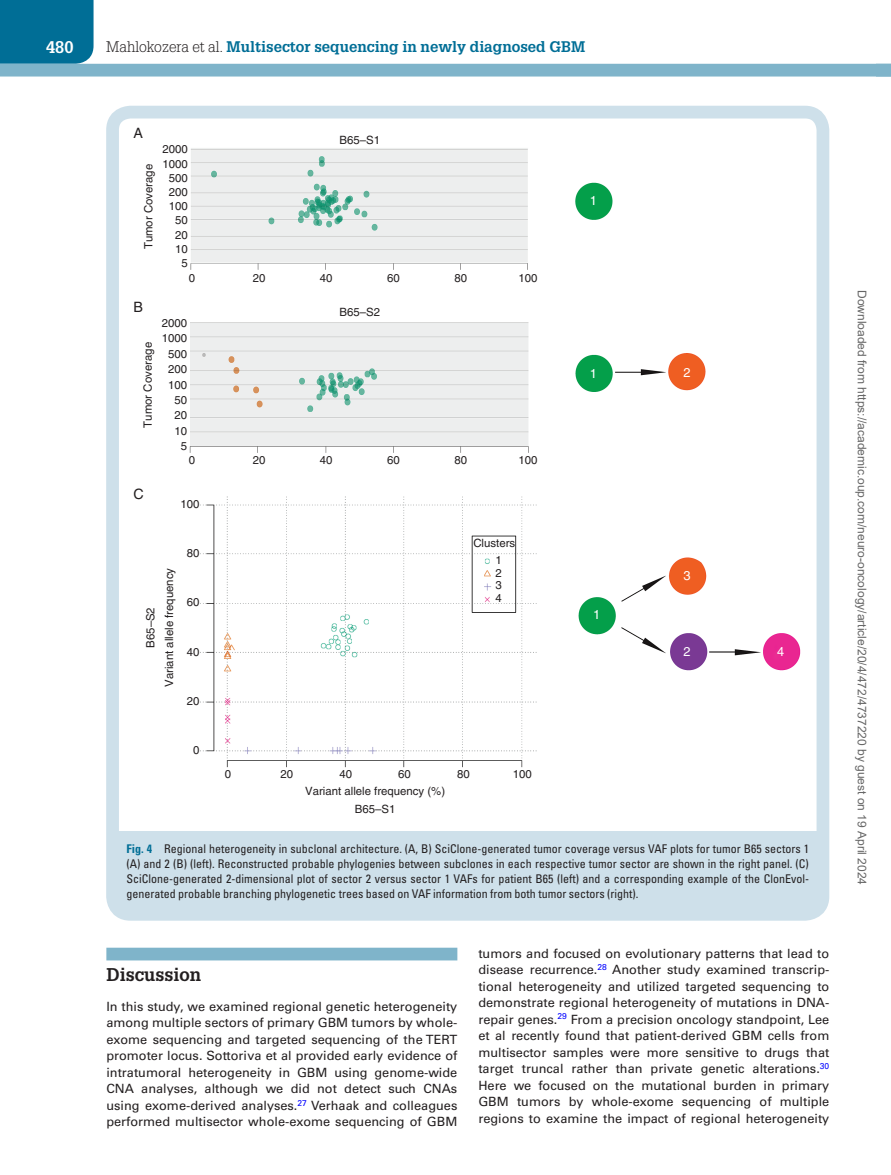
<style>
.page{position:relative;width:891px;height:1175px;background:#fff}
.page>*{position:absolute;margin:0;border:0;box-sizing:border-box;transform-origin:0 0}
.t1{font:700 18px "Glypha LT Std";color:#231f20}
.t2{font:700 16.5px "Glypha LT Std";color:#fff}
.t3{font:700 15px "Glypha LT Std";color:#006e96}
.t4{font:14.25px "Helvetica";color:#231f20}
.t5{font:12.9px "Helvetica";color:#fff}
.t6{font:12.75px/16.5px "Univers LT Std";color:#231f20;text-align:justify}
.t7{font:condensed 12px/15px "Univers LT Std";color:#231f20;text-align:justify}
.t8{font:12px "Arial";color:#666}
.t9{font:11.4px/14.2px "Helvetica";color:#231f20;text-align:center}
.s1{font-weight:300;color:#231f20}
.s2{font-weight:700;color:#006e96}
</style>
<div class="page">
<div style="left:0;top:0;width:94px;height:64px;background:#006e96"></div>
<div style="left:0;top:64px;width:891px;height:12px;background:#7fb4ca"></div>
<div style="left:106px;top:947px;width:351px;height:13px;background:#7fb4ca"></div>
<div style="left:117px;top:831px;width:701px;height:80px;background:#cee0ea"></div>
<img style="left:190px;top:148px;width:610px;height:619px">
<div style="left:106px;top:106px;width:723px;height:814px;border:13px solid #cee0ea;border-radius:18px"></div>
<p class="t2" style="left:46px;top:37px;width:29px">480</p>
<p class="t3" style="left:106px;top:37px;width:481px"><span class="s1">Mahlokozera et al.</span> Multisector sequencing in newly diagnosed GBM</p>
<p class="t4" style="left:133px;top:125px;width:11px">A</p>
<p class="t9" style="left:162px;top:142px;width:27px">2000<br>1000<br>500<br>200</p>
<p class="t9" style="left:141px;top:249px;width:87px;rotate:-90deg">Tumor Coverage</p>
<p class="t9" style="left:169px;top:199px;width:21px;text-align:right">100<br>50<br>20<br>10<br>5</p>
<p class="t4" style="left:133px;top:299px;width:11px">B</p>
<p class="t9" style="left:189px;top:271px;width:8px">0</p>
<p class="t9" style="left:162px;top:315px;width:27px;line-height:15.5px">2000<br>1000<br>500<br>200</p>
<p class="t9" style="left:141px;top:427px;width:87px;rotate:-90deg">Tumor Coverage</p>
<p class="t9" style="left:168px;top:377px;width:21px;line-height:15.5px;text-align:right">100<br>50<br>20<br>10<br>5</p>
<p class="t9" style="left:340px;top:133px;width:42px">B65–S1</p>
<p class="t9" style="left:253px;top:271px;width:14px">20</p>
<p class="t9" style="left:320px;top:271px;width:14px">40</p>
<p class="t9" style="left:387px;top:271px;width:14px">60</p>
<p class="t9" style="left:340px;top:305px;width:42px">B65–S2</p>
<p class="t9" style="left:454px;top:271px;width:14px">80</p>
<p class="t9" style="left:518px;top:271px;width:21px">100</p>
<p class="t4" style="left:133px;top:486px;width:12px">C</p>
<p class="t9" style="left:189px;top:453px;width:8px">0</p>
<p class="t9" style="left:253px;top:453px;width:14px">20</p>
<p class="t9" style="left:320px;top:453px;width:14px">40</p>
<p class="t9" style="left:387px;top:453px;width:14px">60</p>
<p class="t9" style="left:454px;top:453px;width:14px">80</p>
<p class="t9" style="left:518px;top:453px;width:21px">100</p>
<p class="t9" style="left:180px;top:497px;width:21px">100</p>
<p class="t9" style="left:143px;top:647px;width:42px;rotate:-90deg">B65–S2</p>
<p class="t9" style="left:162px;top:687px;width:121px;rotate:-90deg">Variant allele frequency</p>
<p class="t9" style="left:187px;top:546px;width:14px">80</p>
<p class="t9" style="left:187px;top:595px;width:14px">60</p>
<p class="t9" style="left:187px;top:644px;width:14px">40</p>
<p class="t9" style="left:187px;top:693px;width:14px">20</p>
<p class="t9" style="left:473px;top:536px;width:43px">Clusters</p>
<p class="t9" style="left:495px;top:579px;width:8px;line-height:12.9px;text-align:left">3<br>4</p>
<p class="t9" style="left:495px;top:553px;width:8px;line-height:12.9px;text-align:left">1<br>2</p>
<p class="t9" style="left:193px;top:743px;width:8px">0</p>
<p class="t9" style="left:225px;top:767px;width:8px">0</p>
<p class="t9" style="left:281px;top:767px;width:14px">20</p>
<p class="t9" style="left:339px;top:767px;width:14px">40</p>
<p class="t9" style="left:398px;top:767px;width:14px">60</p>
<p class="t9" style="left:305px;top:784px;width:142px">Variant allele frequency (%)</p>
<p class="t9" style="left:355px;top:801px;width:42px">B65–S1</p>
<p class="t9" style="left:457px;top:767px;width:14px">80</p>
<p class="t9" style="left:513px;top:767px;width:21px">100</p>
<p class="t5" style="left:590px;top:193px;width:9px">1</p>
<p class="t5" style="left:590px;top:366px;width:9px">1</p>
<p class="t5" style="left:683px;top:365px;width:9px">2</p>
<p class="t5" style="left:593px;top:607px;width:9px">1</p>
<p class="t5" style="left:683px;top:568px;width:9px">3</p>
<p class="t5" style="left:683px;top:643px;width:9px">2</p>
<p class="t5" style="left:777px;top:643px;width:9px">4</p>
<p class="t7" style="left:126px;top:840px;width:684px"><span class="s2">Fig. 4</span> Regional heterogeneity in subclonal architecture. (A, B) SciClone-generated tumor coverage versus VAF plots for tumor B65 sectors 1 (A) and 2 (B) (left). Reconstructed probable phylogenies between subclones in each respective tumor sector are shown in the right panel. (C)<br>SciClone-generated 2-dimensional plot of sector 2 versus sector 1 VAFs for patient B65 (left) and a corresponding example of the ClonEvol&shy;generated probable branching phylogenetic trees based on VAF information from both tumor sectors (right).</p>
<h1 class="t1" style="left:106px;top:963px;width:96px">Discussion</h1>
<p class="t6" style="left:106px;top:998px;width:353px">In this study, we examined regional genetic heterogeneity among multiple sectors of primary GBM tumors by whole&shy;exome sequencing and targeted sequencing of the TERT promoter locus. Sottoriva et al provided early evidence of intratumoral heterogeneity in GBM using genome-wide CNA analyses, although we did not detect such CNAs using exome-derived analyses.<sup>27</sup> Verhaak and colleagues performed multisector whole-exome sequencing of GBM</p>
<p class="t6" style="left:478px;top:945px;width:353px">tumors and focused on evolutionary patterns that lead to disease recurrence.<sup>28</sup> Another study examined transcrip&shy;tional heterogeneity and utilized targeted sequencing to demonstrate regional heterogeneity of mutations in DNA&shy;repair genes.<sup>29</sup> From a precision oncology standpoint, Lee et al recently found that patient-derived GBM cells from multisector samples were more sensitive to drugs that target truncal rather than private genetic alterations.<sup>30<br></sup>Here we focused on the mutational burden in primary GBM tumors by whole-exome sequencing of multiple regions to examine the impact of regional heterogeneity</p>
<p class="t8" style="left:866px;top:290px;width:596px;rotate:90deg">Downloaded from https://academic.oup.com/neuro-oncology/article/20/4/472/4737220 by guest on 19 April 2024</p>
</div>
